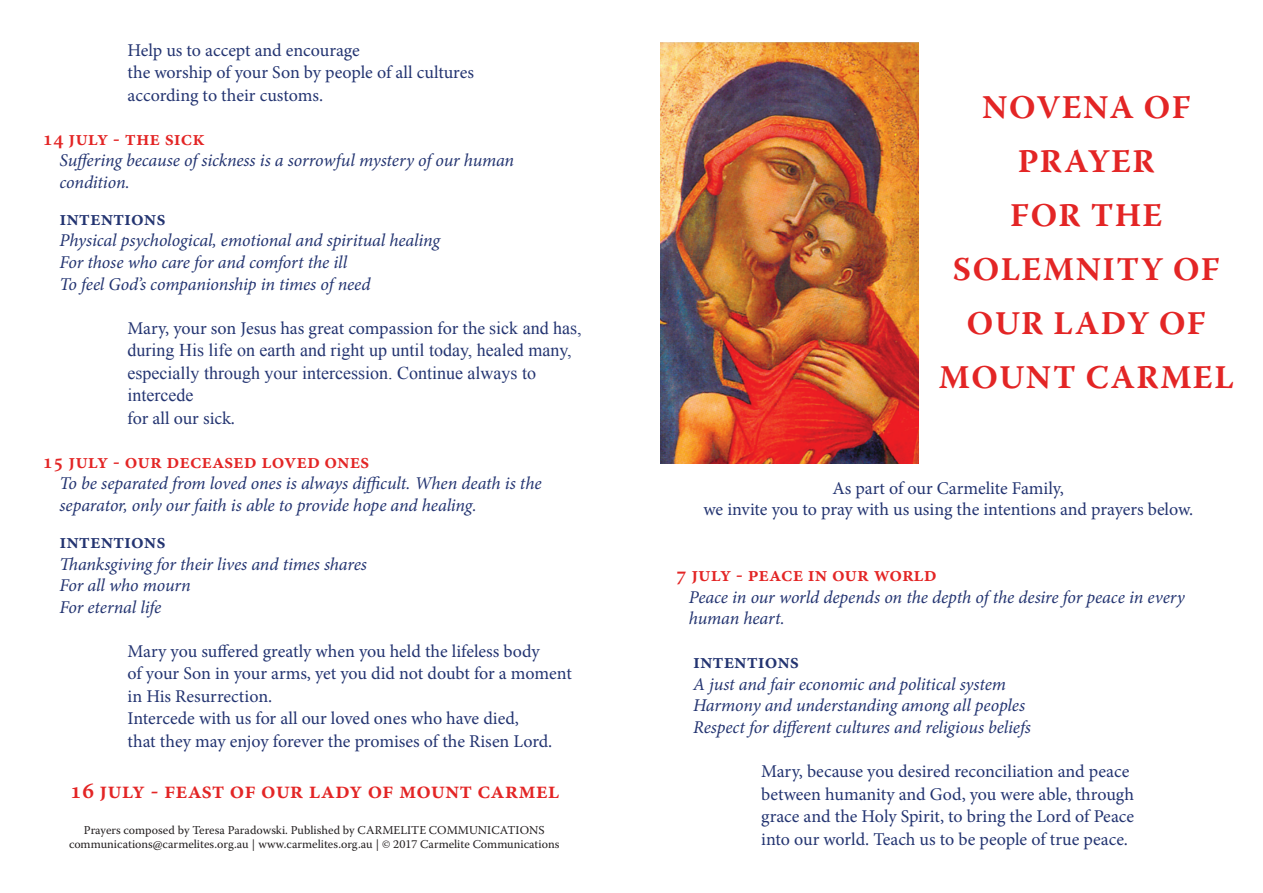
<style>
.page{position:relative;width:1263px;height:893px;background:#fff}
.page>*{position:absolute;margin:0;border:0;box-sizing:border-box;transform-origin:0 0}
.t1{font:700 33px/54px "Warnock Pro";letter-spacing:.045em;color:#e32525;text-align:center}
.t2{font:600 24px "Minion Pro";color:#e32525}
.t3{font:600 21px "Minion Pro";color:#e32525}
.t4{font:600 21px "Minion Pro";color:#233471}
.t5{font:18px/22.5px "Minion Pro";letter-spacing:-.005em;color:#233471}
.t6{font:italic 18px/21.6px "Minion Pro";letter-spacing:-.01em;color:#233471}
.t7{font:18px/22.5px "Times New Roman";color:#233471}
.t8{font:12px/14.4px "Warnock Pro";color:#231f20;text-align:center}
.s1{font-family:"Times New Roman"}
</style>
<div class="page">
<img style="left:660px;top:43px;width:258px;height:420px">
<p class="t5" style="left:128px;top:39px;width:348px">Help us to accept and encourage<br>the worship of your Son by people of all cultures according to their customs.</p>
<p class="t3" style="left:43px;top:123px;width:164px">14 july - the sick</p>
<p class="t6" style="left:60px;top:150px;width:456px">Suffering because of sickness is a sorrowful mystery of our human condition.</p>
<p class="t4" style="left:60px;top:204px;width:107px">intentions</p>
<p class="t6" style="left:60px;top:230px;width:382px">Physical psychological, emotional and spiritual healing<br>For those who care for and comfort the ill<br>To feel God’s companionship in times of need</p>
<p class="t5" style="left:128px;top:317px;width:456px">Mary, your son Jesus has great compassion for the <span class="s1">sick and has,</span></p>
<p class="t7" style="left:128px;top:339px;width:446px">during His life on earth and right up until today, healed many, especially through your intercession. Continue always to intercede</p>
<p class="t5" style="left:128px;top:407px;width:109px">for all our sick.</p>
<p class="t3" style="left:43px;top:447px;width:328px">15 july - our deceased loved ones</p>
<p class="t6" style="left:60px;top:473px;width:484px">To be separated from loved ones is always difficult. When death is the separator, only our faith is able to provide hope and healing.</p>
<p class="t4" style="left:60px;top:527px;width:107px">intentions</p>
<p class="t6" style="left:60px;top:553px;width:309px">Thanksgiving for their lives and times shares<br>For all who mourn<br>For eternal life</p>
<p class="t5" style="left:128px;top:640px;width:446px">Mary you suffered greatly when you held the lifeless body<br>of your Son in your arms, yet you did not doubt for a moment in His Resurrection.<br>Intercede with us for all our loved ones who have died,<br>that they may enjoy forever the promises of the Risen Lord.</p>
<h2 class="t2" style="left:70px;top:774px;width:491px">16 july - feast of our lady of mount carmel</h2>
<p class="t8" style="left:69px;top:822px;width:492px">Prayers composed by Teresa Paradowski. Published by CARMELITE COMMUNICATIONS communications@carmelites.org.au | www.carmelites.org.au | © 2017 Carmelite Communications</p>
<h1 class="t1" style="left:939px;top:79px;width:296px">NOVENA OF<br>PRAYER<br>FOR THE<br>SOLEMNITY OF<br>OUR LADY OF<br>MOUNT CARMEL</h1>
<p class="t5" style="left:703px;top:477px;width:491px;line-height:21.6px;text-align:center">As part of our Carmelite Family,<br>we invite you to pray with us using the intentions and prayers below.</p>
<p class="t3" style="left:676px;top:560px;width:262px">7 july - peace in our world</p>
<p class="t6" style="left:689px;top:586px;width:497px">Peace in our world depends on the depth of the desire for peace in every human heart.</p>
<p class="t4" style="left:693px;top:647px;width:107px">intentions</p>
<p class="t6" style="left:693px;top:673px;width:339px">A just and fair economic and political system<br>Harmony and understanding among all peoples<br>Respect for different cultures and religious beliefs</p>
<p class="t5" style="left:761px;top:760px;width:374px">Mary, because you desired reconciliation and peace between humanity and God, you were able, through grace and the Holy Spirit, to bring the Lord of Peace into our world. Teach us to be people of true peace.</p>
</div>
